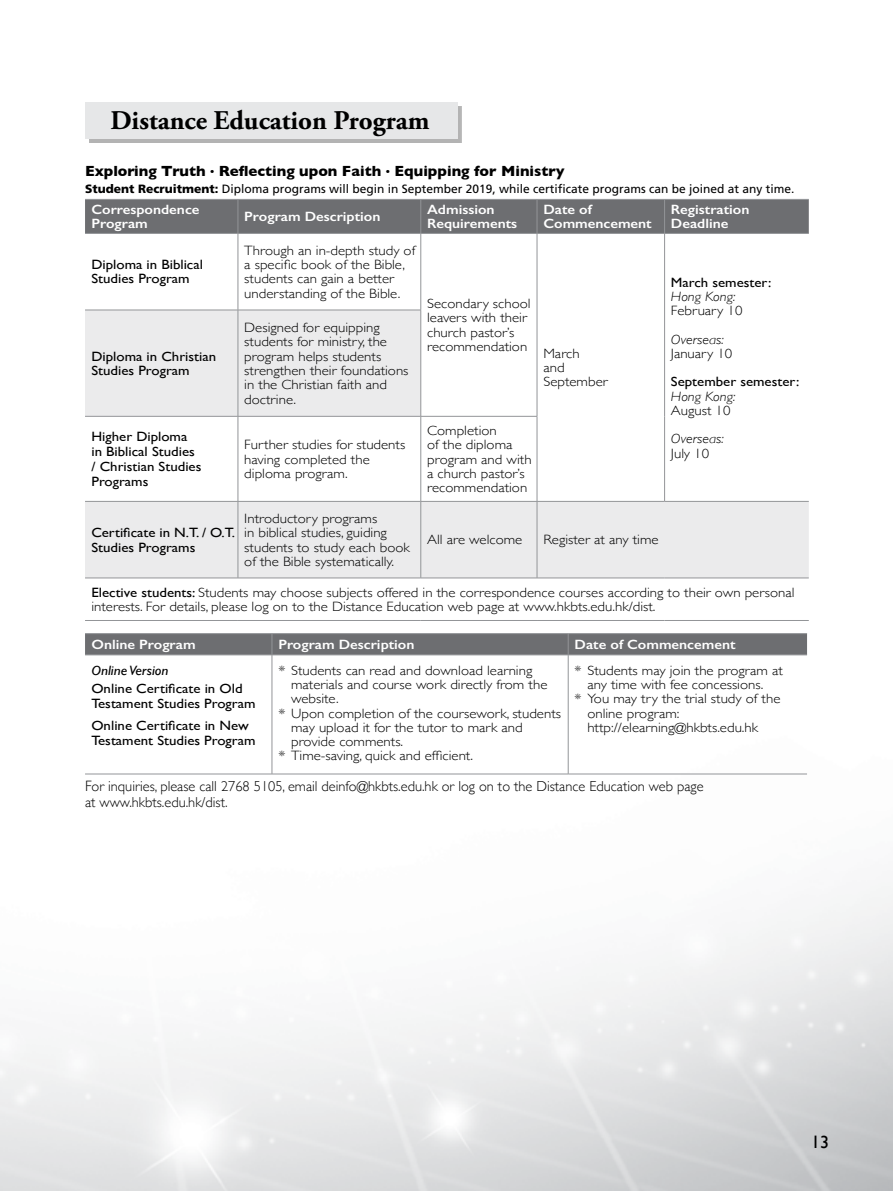
<style>
.page{position:relative;width:893px;height:1191px;background:#fff}
.page>*{position:absolute;margin:0;border:0;box-sizing:border-box;transform-origin:0 0}
.t1{font:700 27px "Adobe Garamond Pro";color:#000}
.t2{font:18px "Gill Sans";color:#000}
.t3{font:700 15px "Gill Sans";color:#000}
.t4{font:300 14.4px/16.2px "Gill Sans";color:#000}
.t5{font:300 13.5px/14.2px "Gill Sans";color:#000;scale:1.1 1}
.t6{font:13.5px/14.2px "Gill Sans";color:#000;scale:1.1 1}
.t7{font:600 13.5px/14.2px "Gill Sans";color:#fff;scale:1.1 1}
.t8{font:italic 300 13.5px "Gill Sans";color:#000;scale:1.1 1}
.t9{font:italic 13.5px "Gill Sans";color:#000;scale:1.1 1}
.t10{font:12px "Frutiger";color:#000}
.s1{font-weight:900}
.s2{font-weight:400}
.s3{font-size:15px}
</style>
<div class="page">
<div style="left:89px;top:106px;width:373px;height:37px;background:#b3b3b3"></div>
<div style="left:85px;top:102px;width:373px;height:37px;background:#e6e7e8"></div>
<div style="left:85px;top:200px;width:724px;height:33px;background:#6d6e71"></div>
<svg style="left:85px;top:310px;width:724px;height:267px"></svg>
<hr style="left:85px;top:199px;width:153px;height:1px;background:#939598">
<hr style="left:238px;top:199px;width:183px;height:1px;background:#939598">
<hr style="left:238px;top:200px;width:1px;height:33px;background:#939598">
<hr style="left:421px;top:199px;width:116px;height:1px;background:#939598">
<hr style="left:421px;top:200px;width:1px;height:33px;background:#939598">
<hr style="left:537px;top:199px;width:128px;height:1px;background:#939598">
<hr style="left:537px;top:200px;width:1px;height:33px;background:#939598">
<hr style="left:665px;top:199px;width:144px;height:1px;background:#939598">
<hr style="left:664px;top:200px;width:1px;height:33px;background:#939598">
<hr style="left:85px;top:233px;width:153px;height:1px;background:#939598">
<hr style="left:238px;top:233px;width:183px;height:1px;background:#939598">
<hr style="left:238px;top:234px;width:1px;height:76px;background:#939598">
<hr style="left:421px;top:233px;width:116px;height:1px;background:#939598">
<hr style="left:421px;top:234px;width:1px;height:76px;background:#939598">
<hr style="left:537px;top:233px;width:128px;height:1px;background:#939598">
<hr style="left:537px;top:234px;width:1px;height:76px;background:#939598">
<hr style="left:665px;top:233px;width:144px;height:1px;background:#939598">
<hr style="left:664px;top:234px;width:1px;height:76px;background:#939598">
<hr style="left:85px;top:310px;width:153px;height:1px;background:#939598">
<hr style="left:238px;top:310px;width:183px;height:1px;background:#939598">
<hr style="left:238px;top:310px;width:1px;height:106px;background:#939598">
<hr style="left:421px;top:310px;width:1px;height:106px;background:#939598">
<hr style="left:537px;top:310px;width:1px;height:106px;background:#939598">
<hr style="left:664px;top:310px;width:1px;height:106px;background:#939598">
<hr style="left:85px;top:416px;width:153px;height:1px;background:#939598">
<hr style="left:238px;top:416px;width:183px;height:1px;background:#939598">
<hr style="left:238px;top:416px;width:1px;height:85px;background:#939598">
<hr style="left:421px;top:416px;width:116px;height:1px;background:#939598">
<hr style="left:421px;top:416px;width:1px;height:85px;background:#939598">
<hr style="left:537px;top:416px;width:1px;height:85px;background:#939598">
<hr style="left:664px;top:416px;width:1px;height:85px;background:#939598">
<hr style="left:85px;top:501px;width:153px;height:1px;background:#939598">
<hr style="left:238px;top:501px;width:183px;height:1px;background:#939598">
<hr style="left:238px;top:501px;width:1px;height:77px;background:#939598">
<hr style="left:421px;top:501px;width:116px;height:1px;background:#939598">
<hr style="left:421px;top:501px;width:1px;height:77px;background:#939598">
<hr style="left:537px;top:501px;width:128px;height:1px;background:#939598">
<hr style="left:537px;top:501px;width:1px;height:77px;background:#939598">
<hr style="left:665px;top:501px;width:144px;height:1px;background:#939598">
<hr style="left:85px;top:577px;width:153px;height:1px;background:#939598">
<hr style="left:238px;top:577px;width:183px;height:1px;background:#939598">
<hr style="left:421px;top:577px;width:116px;height:1px;background:#939598">
<hr style="left:537px;top:577px;width:128px;height:1px;background:#939598">
<hr style="left:665px;top:577px;width:144px;height:1px;background:#939598">
<hr style="left:85px;top:620px;width:153px;height:1px;background:#939598">
<hr style="left:238px;top:620px;width:183px;height:1px;background:#939598">
<hr style="left:421px;top:620px;width:116px;height:1px;background:#939598">
<hr style="left:537px;top:620px;width:128px;height:1px;background:#939598">
<hr style="left:665px;top:620px;width:144px;height:1px;background:#939598">
<div style="left:85px;top:633px;width:722px;height:21px;background:#6d6e71"></div>
<hr style="left:85px;top:654px;width:187px;height:1px;background:#939598">
<hr style="left:272px;top:654px;width:296px;height:1px;background:#939598">
<hr style="left:272px;top:655px;width:1px;height:119px;background:#939598">
<hr style="left:568px;top:654px;width:239px;height:1px;background:#939598">
<hr style="left:568px;top:655px;width:1px;height:119px;background:#939598">
<hr style="left:85px;top:773px;width:187px;height:1px;background:#939598">
<hr style="left:272px;top:773px;width:296px;height:1px;background:#939598">
<hr style="left:568px;top:773px;width:239px;height:1px;background:#939598">
<h1 class="t1" style="left:111px;top:105px;width:320px">Distance Education Program</h1>
<p class="t3" style="left:85px;top:159px;width:481px">Exploring Truth . Reflecting upon Faith . Equipping for Ministry</p>
<p class="t10" style="left:85px;top:182px;width:711px"><span class="s1">Student Recruitment:</span> Diploma programs will begin in September 2019, while certificate programs can be joined at any time.</p>
<p class="t7" style="left:91px;top:203px;width:100px;line-height:13.5px">Correspondence<br>Program</p>
<p class="t7" style="left:244px;top:209px;width:125px">Program Description</p>
<p class="t7" style="left:427px;top:202px;width:83px">Admission<br>Requirements</p>
<p class="t7" style="left:543px;top:202px;width:100px">Date of<br>Commencement</p>
<p class="t7" style="left:671px;top:202px;width:73px">Registration<br>Deadline</p>
<p class="t6" style="left:91px;top:257px;width:103px">Diploma in Biblical<br>Studies Program</p>
<p class="t5" style="left:244px;top:243px;width:157px">Through an in-depth study of a specific book of the Bible, students can gain a better understanding of the Bible.</p>
<p class="t6" style="left:671px;top:275px;width:93px">March semester:</p>
<p class="t8" style="left:671px;top:289px;width:60px">Hong Kong:</p>
<p class="t5" style="left:671px;top:303px;width:67px">February 10</p>
<p class="t8" style="left:671px;top:331px;width:50px">Overseas:</p>
<p class="t5" style="left:671px;top:346px;width:57px">January 10</p>
<p class="t6" style="left:671px;top:374px;width:118px">September semester:</p>
<p class="t8" style="left:671px;top:388px;width:60px">Hong Kong:</p>
<p class="t5" style="left:671px;top:403px;width:56px">August 10</p>
<p class="t8" style="left:671px;top:431px;width:50px">Overseas:</p>
<p class="t5" style="left:671px;top:445px;width:36px">July 10</p>
<p class="t5" style="left:427px;top:296px;width:96px">Secondary school leavers with their church pastor’s recommendation</p>
<p class="t5" style="left:244px;top:320px;width:151px">Designed for equipping students for ministry, the program helps students strengthen their foundations in the Christian faith and doctrine.</p>
<p class="t5" style="left:543px;top:346px;width:60px">March<br>and<br>September</p>
<p class="t6" style="left:91px;top:349px;width:115px">Diploma in Christian<br>Studies Program</p>
<p class="t5" style="left:427px;top:423px;width:97px">Completion<br>of the diploma program and with a church pastor’s recommendation</p>
<p class="t6" style="left:91px;top:429px;width:102px;line-height:15px">Higher Diploma in Biblical Studies / Christian Studies<br>Programs</p>
<p class="t5" style="left:244px;top:437px;width:148px">Further studies for students having completed the diploma program.</p>
<p class="t5" style="left:244px;top:511px;width:152px">Introductory programs<br>in biblical studies, guiding students to study each book of the Bible systematically.</p>
<p class="t6" style="left:91px;top:525px;width:132px">Certificate in N.T. / O.T.<br>Studies Programs</p>
<p class="t5" style="left:427px;top:532px;width:88px">All are welcome</p>
<p class="t5" style="left:543px;top:532px;width:106px">Register at any time</p>
<p class="t5" style="left:91px;top:585px;width:641px"><span class="s2">Elective students:</span> Students may choose subjects offered in the correspondence courses according to their own personal interests. For details, please log on to the Distance Education web page at www.hkbts.edu.hk/dist.</p>
<p class="t7" style="left:91px;top:637px;width:96px">Online Program</p>
<p class="t7" style="left:278px;top:637px;width:125px">Program Description</p>
<p class="t7" style="left:575px;top:637px;width:148px">Date of Commencement</p>
<p class="t9" style="left:91px;top:662px;width:72px">Online Version</p>
<p class="t6" style="left:91px;top:681px;width:151px">Online Certificate in Old<br>Testament Studies Program</p>
<p class="t6" style="left:91px;top:718px;width:151px">Online Certificate in New<br>Testament Studies Program</p>
<p class="t5" style="left:278px;top:662px;width:232px">* Students can read and download learning</p>
<p class="t5" style="left:291px;top:677px;width:235px">materials and course work directly from the</p>
<p class="t5" style="left:291px;top:691px;width:45px">website.</p>
<p class="t5" style="left:278px;top:705px;width:259px">* Upon completion of the coursework, students</p>
<p class="t5" style="left:291px;top:719px;width:212px">may upload it for the tutor to mark and</p>
<p class="t5" style="left:291px;top:734px;width:103px">provide comments.</p>
<p class="t5" style="left:278px;top:748px;width:179px">* Time-saving, quick and efficient.</p>
<p class="t5" style="left:575px;top:662px;width:191px">* Students may join the program at</p>
<p class="t5" style="left:587px;top:677px;width:161px">any time with fee concessions.</p>
<p class="t5" style="left:575px;top:691px;width:189px">* You may try the trial study of the</p>
<p class="t5" style="left:587px;top:705px;width:85px">online program:</p>
<p class="t5" style="left:587px;top:719px;width:157px">http://elearning@hkbts.edu.hk</p>
<p class="t4" style="left:85px;top:777px;width:620px"><span class="s3">F</span>or inquiries, please call 2768 5105, email deinfo@hkbts.edu.hk or log on to the Distance Education web page at www.hkbts.edu.hk/dist.</p>
<h2 class="t2" style="left:811px;top:1131px;width:19px">13</h2>
</div>
